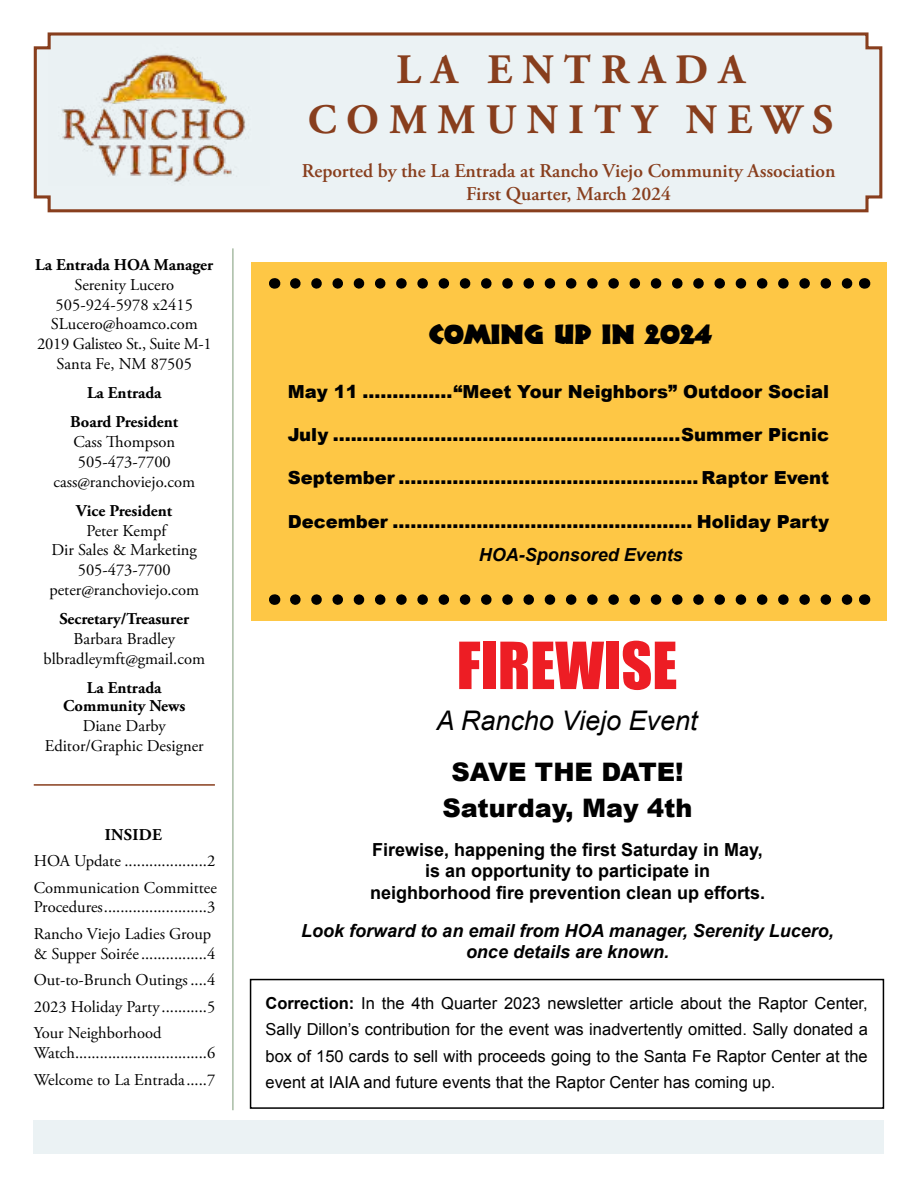
<style>
.page{position:relative;width:918px;height:1188px;background:#fff}
.page>*{position:absolute;margin:0;border:0;box-sizing:border-box;transform-origin:0 0}
.t1{font:60px "Impact";color:#ed1d24}
.t2{font:700 41.85px/50.1px "Adobe Garamond Pro";letter-spacing:.245em;color:#883e1d;text-align:center}
.t3{font:italic 27px "Arial";color:#000}
.t4{font:27px "Neuland LT Std";color:#000}
.t5{font:900 25.5px/36.6px "Arial";color:#000;text-align:center}
.t6{font:600 19.5px/23.4px "Adobe Garamond Pro";color:#883e1d;text-align:center}
.t7{font:900 18px "Arial";color:#000}
.t8{font:700 18px/21.6px "Arial";color:#000;text-align:center}
.t9{font:italic 700 18px/21.6px "Arial";color:#000;text-align:center}
.t10{font:16.5px/19.8px "Adobe Garamond Pro";color:#000;text-align:center}
.t11{font:16.5px/26.1px "Arial";color:#000;text-align:justify}
.t12{font:700 16.5px/29.1px "Adobe Garamond Pro";color:#000;text-align:center}
.s1{font-weight:700}
</style>
<div class="page">
<div style="left:250px;top:979px;width:634px;height:130px;border:2px solid #000"></div>
<svg style="left:33px;top:32px;width:850px;height:181px;background:#e6e9e9"></svg>
<img style="left:49px;top:35px;width:221px;height:150px">
<div style="left:34px;top:1120px;width:850px;height:34px;background:#ebf2f4"></div>
<hr style="left:232px;top:248px;width:2px;height:862px;background:#a8bca5">
<hr style="left:34px;top:784px;width:181px;height:2px;background:#883e1d">
<div style="left:252px;top:262px;width:635px;height:359px;background:#fec745"></div>
<svg style="left:295px;top:278px;width:558px;height:11px"></svg>
<svg style="left:295px;top:594px;width:558px;height:11px"></svg>
<p class="t12" style="left:35px;top:251px;width:180px">La Entrada HOA Manager</p>
<p class="t10" style="left:37px;top:275px;width:176px">Serenity Lucero<br>505-924-5978 x2415<br>SLucero@hoamco.com<br>2019 Galisteo St., Suite M-1<br>Santa Fe, NM 87505</p>
<p class="t12" style="left:70px;top:379px;width:109px">La Entrada<br>Board President</p>
<p class="t10" style="left:53px;top:432px;width:143px">Cass Thompson<br>505-473-7700 cass@ranchoviejo.com</p>
<p class="t12" style="left:76px;top:496px;width:98px">Vice President</p>
<p class="t10" style="left:49px;top:521px;width:151px">Peter Kempf<br>Dir Sales &amp; Marketing<br>505-473-7700 peter@ranchoviejo.com</p>
<p class="t12" style="left:59px;top:605px;width:131px">Secretary/Treasurer</p>
<p class="t10" style="left:44px;top:629px;width:163px">Barbara Bradley blbradleymft@gmail.com</p>
<p class="t12" style="left:63px;top:679px;width:124px;line-height:18.3px">La Entrada<br>Community News</p>
<p class="t10" style="left:45px;top:716px;width:160px">Diane Darby<br>Editor/Graphic Designer</p>
<p class="t12" style="left:105px;top:821px;width:58px">INSIDE</p>
<p class="t10" style="left:34px;top:848px;width:185px;line-height:26.5px;text-align:left">HOA Update ....................2<br>Communication Committee</p>
<p class="t10" style="left:34px;top:895px;width:183px;line-height:26.5px;text-align:left">Procedures.........................3<br>Rancho Viejo Ladies Group</p>
<p class="t10" style="left:34px;top:941px;width:183px;line-height:26.5px;text-align:justify">&amp; Supper Soirée................4<br>Out-to-Brunch Outings ....4<br>2023 Holiday Party ...........5<br>Your Neighborhood</p>
<p class="t10" style="left:34px;top:1040px;width:183px;line-height:26.5px;text-align:left">Watch................................6<br>Welcome to La Entrada.....7</p>
<h2 class="t2" style="left:308px;top:46px;width:527px">LA ENTRADA<br>COMMUNITY NEWS</h2>
<p class="t6" style="left:302px;top:159px;width:535px">Reported by the La Entrada at Rancho Viejo Community Association<br>First Quarter, March 2024</p>
<h3 class="t4" style="left:429px;top:318px;width:285px">COMING UP IN 2024</h3>
<p class="t7" style="left:288px;top:378px;width:543px">May 11 ...............“Meet Your Neighbors” Outdoor Social</p>
<p class="t7" style="left:288px;top:422px;width:543px">July ..........................................................Summer Picnic</p>
<p class="t7" style="left:288px;top:465px;width:543px">September .................................................. Raptor Event</p>
<p class="t7" style="left:288px;top:508px;width:543px">December .................................................. Holiday Party</p>
<p class="t9" style="left:479px;top:545px;width:206px">HOA-Sponsored Events</p>
<h1 class="t1" style="left:457px;top:619px;width:222px">FIREWISE</h1>
<h3 class="t3" style="left:436px;top:703px;width:263px">A Rancho Viejo Event</h3>
<h3 class="t5" style="left:442px;top:753px;width:252px">SAVE THE DATE!<br>Saturday, May 4th</h3>
<p class="t8" style="left:370px;top:839px;width:397px">Firewise, happening the first Saturday in May, is an opportunity to participate in neighborhood fire prevention clean up efforts.</p>
<p class="t9" style="left:301px;top:920px;width:534px">Look forward to an email from HOA manager, Serenity Lucero, once details are known.</p>
<p class="t11" style="left:266px;top:991px;width:604px"><span class="s1">Correction:</span> In the 4th Quarter 2023 newsletter article about the Raptor Center, Sally Dillon’s contribution for the event was inadvertently omitted. Sally donated a box of 150 cards to sell with proceeds going to the Santa Fe Raptor Center at the event at IAIA and future events that the Raptor Center has coming up.</p>
</div>
